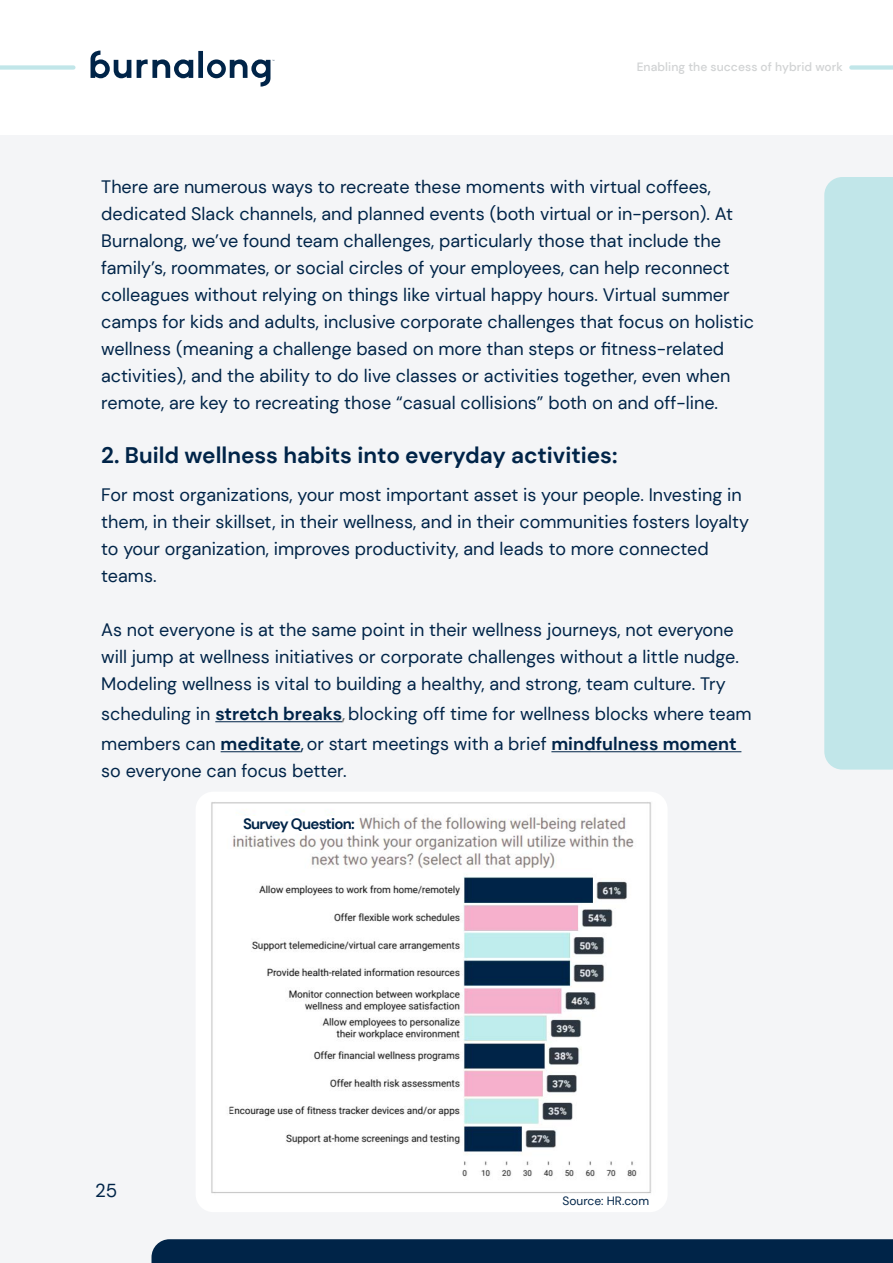
<style>
.page{position:relative;width:893px;height:1263px;background:#fff}
.page>*{position:absolute;margin:0;border:0;box-sizing:border-box;transform-origin:0 0}
.t1{font:700 22.5px "DM Sans";color:#002448}
.t2{font:18.75px "DM Sans";color:#002448}
.t3{font:18px/27px "DM Sans";color:#002448}
.t4{font:700 15px "DM Sans";letter-spacing:-.05em;color:#002448}
.t5{font:500 12px "DM Sans";letter-spacing:.005em;color:#d1d3d4}
.t6{font:12px "DM Sans";color:#002448}
.s1{font-weight:700}
.s2{color:#5d5d5d}
</style>
<div class="page">
<div style="left:0;top:135px;width:893px;height:1128px;background:#f4f5f7"></div>
<svg style="left:91px;top:51px;width:183px;height:36px"></svg>
<div style="left:0;top:65px;width:73px;height:5px;background:#c1e6e9"></div>
<svg style="left:849px;top:65px;width:44px;height:5px"></svg>
<div style="left:196px;top:792px;width:472px;height:420px;background:#fff;border-radius:18px"></div>
<hr style="left:215px;top:721px;width:127px;height:1px;background:#002448">
<hr style="left:221px;top:751px;width:80px;height:1px;background:#002448">
<hr style="left:551px;top:751px;width:190px;height:1px;background:#002448">
<img style="left:211px;top:802px;width:440px;height:391px">
<div style="left:228px;top:816px;width:128px;height:18px;background:#fff"></div>
<div style="left:152px;top:1239px;width:741px;height:24px;background:#002448"></div>
<div style="left:824px;top:177px;width:69px;height:592px;background:#c1e6e9"></div>
<p class="t5" style="left:637px;top:59px;width:208px">Enabling the success of hybrid work</p>
<p class="t3" style="left:101px;top:175px;width:654px">There are numerous ways to recreate these moments with virtual coffees, dedicated Slack channels, and planned events (both virtual or in-person). At Burnalong, we’ve found team challenges, particularly those that include the family’s, roommates, or social circles of your employees, can help reconnect colleagues without relying on things like virtual happy hours. Virtual summer camps for kids and adults, inclusive corporate challenges that focus on holistic wellness (meaning a challenge based on more than steps or fitness-related activities), and the ability to do live classes or activities together, even when remote, are key to recreating those “casual collisions” both on and off-line.</p>
<p class="t1" style="left:101px;top:446px;width:518px">2. Build wellness habits into everyday activities:</p>
<p class="t3" style="left:101px;top:482px;width:649px">For most organizations, your most important asset is your people. Investing in them, in their skillset, in their wellness, and in their communities fosters loyalty to your organization, improves productivity, and leads to more connected teams.</p>
<p class="t3" style="left:101px;top:616px;width:639px">As not everyone is at the same point in their wellness journeys, not everyone will jump at wellness initiatives or corporate challenges without a little nudge.<br>Modeling wellness is vital to building a healthy, and strong, team culture. Try</p>
<p class="t3" style="left:101px;top:700px;width:652px;line-height:30px">scheduling in <span class="s1">stretch breaks</span><span class="s2">,</span>blocking off time for wellness blocks where team members can <span class="s1">meditate</span>, or start meetings with a brief <span class="s1">mindfulness moment</span></p>
<p class="t3" style="left:101px;top:758px;width:247px">so everyone can focus better.</p>
<p class="t4" style="left:243px;top:818px;width:113px">Survey Question:</p>
<p class="t2" style="left:95px;top:1181px;width:24px">25</p>
<p class="t6" style="left:562px;top:1193px;width:88px">Source: HR.com</p>
</div>
